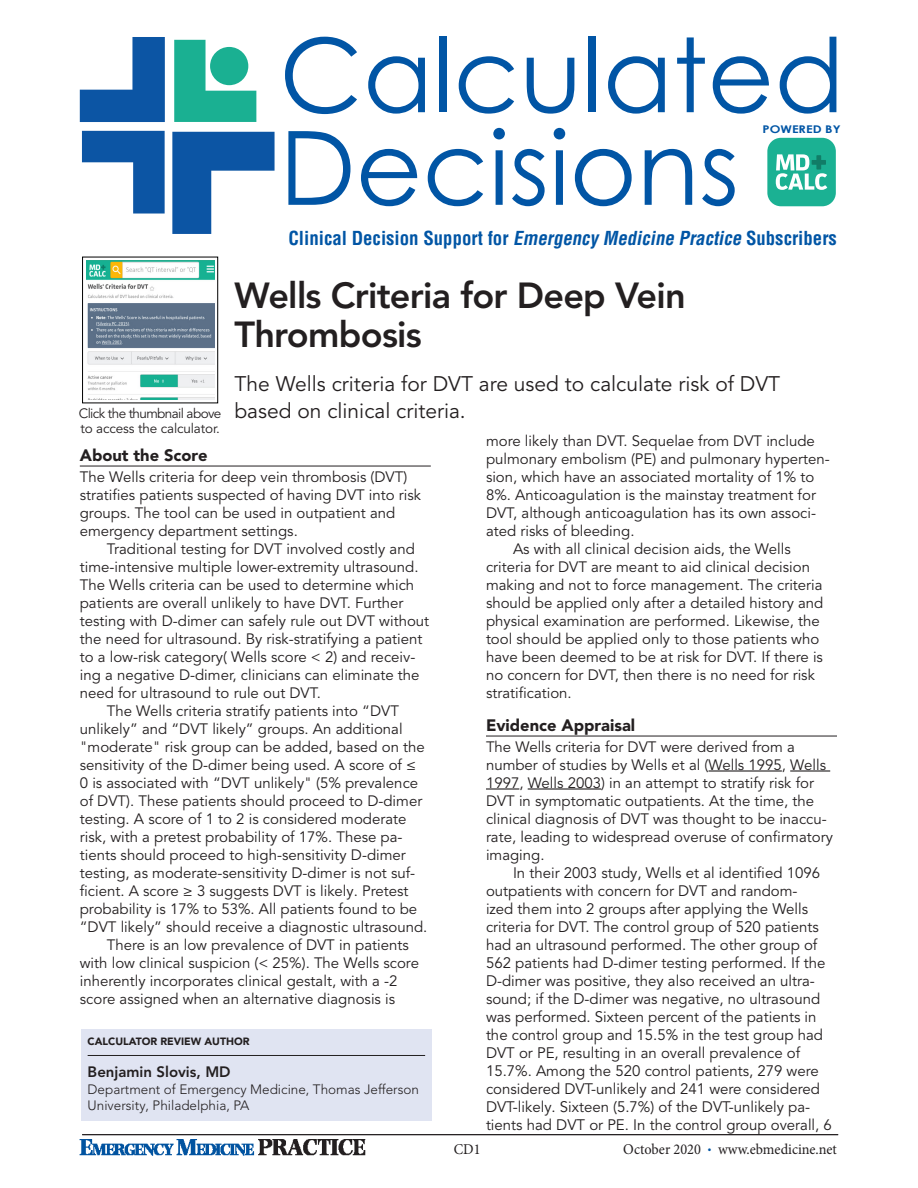
<style>
.page{position:relative;width:918px;height:1188px;background:#fff}
.page>*{position:absolute;margin:0;border:0;box-sizing:border-box;transform-origin:0 0}
.t1{font:102.6px "Century Gothic";color:#0155a5}
.FINAL_headline{font:800 36px/39px "Avenir LT Pro";letter-spacing:-.02em;color:#231f20}
.FINAL_headline-2{font:21px/27px "Avenir LT Pro";color:#231f20}
.Origional_release{font:700 condensed 18.9px "Helvetica LT Std";color:#0155a5}
.subhead_1{font:900 16.5px "Avenir LT Pro";color:#231f20}
.references{font:15.15px/18px "Avenir LT Pro";color:#231f20}
.body_text{font:15px/18px "Avenir LT Pro";color:#231f20}
.t2{font:15px "Minion Pro";color:#231f20;scale:.95 1}
.authorname{font:800 15px "Avenir LT Pro";color:#231f20}
.authorname-2{font:300 13.5px/16.5px "Avenir LT Pro";color:#231f20}
.body_text-2{font:13.5px/14.7px "Avenir LT Pro";letter-spacing:-.045em;color:#231f20}
.t3{font:700 10.65px "Century Gothic";color:#0155a5;scale:1.2 1}
.subheadauthors{font:900 10.5px "Avenir LT Pro";color:#231f20}
.s1{font-style:italic}
.s2{font-family:"Avenir LT Pro";font-weight:900;color:#0155a5}
</style>
<div class="page">
<img style="left:80px;top:1139px;width:286px;height:16px">
<hr style="left:82px;top:1134px;width:756px;height:1px;background:#231f20">
<div style="left:81px;top:1029px;width:351px;height:92px;background:#e0e4f2"></div>
<hr style="left:88px;top:1055px;width:337px;height:1px;background:#231f20">
<hr style="left:80px;top:466px;width:351px;height:1px;background:#231f20">
<hr style="left:486px;top:736px;width:351px;height:1px;background:#231f20">
<hr style="left:709px;top:770px;width:73px;height:2px;background:#231f20">
<hr style="left:790px;top:770px;width:40px;height:2px;background:#231f20">
<hr style="left:486px;top:788px;width:33px;height:2px;background:#231f20">
<hr style="left:528px;top:788px;width:73px;height:2px;background:#231f20">
<div style="left:82px;top:257px;width:136px;height:146px;border:1px solid #000"></div>
<svg style="left:79px;top:39px;width:196px;height:123px"></svg>
<svg style="left:80px;top:37px;width:85px;height:85px"></svg>
<svg style="left:172px;top:132px;width:103px;height:102px"></svg>
<svg style="left:82px;top:131px;width:83px;height:83px"></svg>
<svg style="left:174px;top:40px;width:82px;height:82px"></svg>
<div style="left:767px;top:138px;width:69px;height:68px;background:#1bb193;border-radius:14px"></div>
<svg style="left:776px;top:154px;width:51px;height:36px"></svg>
<img style="left:86px;top:261px;width:128px;height:138px">
<p class="t1" style="left:279px;top:3px;width:567px">Calculated</p>
<p class="t1" style="left:279px;top:96px;width:461px">Decisions</p>
<p class="t3" style="left:763px;top:121px;width:67px">POWERED BY</p>
<p class="Origional_release" style="left:288px;top:226px;width:550px">Clinical Decision Support for <span class="s1">Emergency Medicine Practice</span> Subscribers</p>
<p class="FINAL_headline" style="left:234px;top:276px;width:453px">Wells Criteria for Deep Vein<br>Thrombosis</p>
<p class="FINAL_headline-2" style="left:234px;top:371px;width:547px">The Wells criteria for DVT are used to calculate risk of DVT based on clinical criteria.</p>
<p class="body_text-2" style="left:79px;top:407px;width:144px">Click the thumbnail above to access the calculator.</p>
<p class="body_text" style="left:486px;top:432px;width:345px">more likely than DVT. Sequelae from DVT include pulmonary embolism (PE) and pulmonary hyperten&shy;sion, which have an associated mortality of 1% to 8%. Anticoagulation is the mainstay treatment for DVT, although anticoagulation has its own associ&shy;ated risks of bleeding.</p>
<p class="body_text" style="left:486px;top:540px;width:339px;text-indent:27px">As with all clinical decision aids, the Wells criteria for DVT are meant to aid clinical decision making and not to force management. The criteria should be applied only after a detailed history and physical examination are performed. Likewise, the tool should be applied only to those patients who have been deemed to be at risk for DVT. If there is no concern for DVT, then there is no need for risk stratification.</p>
<p class="subhead_1" style="left:486px;top:715px;width:151px">Evidence Appraisal</p>
<p class="body_text" style="left:486px;top:738px;width:348px">The Wells criteria for DVT were derived from a number of studies by Wells et al (Wells 1995, Wells 1997, Wells 2003) in an attempt to stratify risk for DVT in symptomatic outpatients. At the time, the clinical diagnosis of DVT was thought to be inaccu&shy;rate, leading to widespread overuse of confirmatory imaging.</p>
<p class="references" style="left:486px;top:864px;width:347px;text-indent:27px">In their 2003 study, Wells et al identified 1096 outpatients with concern for DVT and random-<br>ized them into 2 groups after applying the Wells criteria for DVT. The control group of 520 patients had an ultrasound performed. The other group of 562 patients had D-dimer testing performed. If the D-dimer was positive, they also received an ultra&shy;sound; if the D-dimer was negative, no ultrasound was performed. Sixteen percent of the patients in the control group and 15.5% in the test group had DVT or PE, resulting in an overall prevalence of 15.7%. Among the 520 control patients, 279 were considered DVT-unlikely and 241 were considered DVT-likely. Sixteen (5.7%) of the DVT-unlikely pa&shy;tients had DVT or PE. In the control group overall, 6</p>
<p class="subhead_1" style="left:80px;top:445px;width:129px">About the Score</p>
<p class="body_text" style="left:80px;top:468px;width:343px">The Wells criteria for deep vein thrombosis (DVT) stratifies patients suspected of having DVT into risk groups. The tool can be used in outpatient and emergency department settings.</p>
<p class="body_text" style="left:80px;top:540px;width:351px;text-indent:27px">Traditional testing for DVT involved costly and time-intensive multiple lower-extremity ultrasound.<br>The Wells criteria can be used to determine which patients are overall unlikely to have DVT. Further testing with D-dimer can safely rule out DVT without the need for ultrasound. By risk-stratifying a patient to a low-risk category( Wells score &lt; 2) and receiv&shy;ing a negative D-dimer, clinicians can eliminate the need for ultrasound to rule out DVT.</p>
<p class="body_text" style="left:80px;top:702px;width:349px;text-indent:27px">The Wells criteria stratify patients into “DVT unlikely” and “DVT likely” groups. An additional "moderate" risk group can be added, based on the sensitivity of the D-dimer being used. A score of ≤ 0 is associated with “DVT unlikely" (5% prevalence of DVT). These patients should proceed to D-dimer testing. A score of 1 to 2 is considered moderate risk, with a pretest probability of 17%. These pa&shy;tients should proceed to high-sensitivity D-dimer testing, as moderate-sensitivity D-dimer is not suf&shy;ficient. A score ≥ 3 suggests DVT is likely. Pretest probability is 17% to 53%. All patients found to be “DVT likely” should receive a diagnostic ultrasound.</p>
<p class="body_text" style="left:80px;top:936px;width:341px;text-indent:27px">There is an low prevalence of DVT in patients with low clinical suspicion (&lt; 25%). The Wells score inherently incorporates clinical gestalt, with a -2 score assigned when an alternative diagnosis is</p>
<p class="subheadauthors" style="left:88px;top:1035px;width:163px">CALCULATOR REVIEW AUTHOR</p>
<p class="authorname" style="left:88px;top:1063px;width:145px">Benjamin Slovis, MD</p>
<p class="authorname-2" style="left:88px;top:1081px;width:333px">Department of Emergency Medicine, Thomas Jefferson<br>University, Philadelphia, PA</p>
<p class="t2" style="left:454px;top:1140px;width:30px">CD1</p>
<p class="t2" style="left:623px;top:1140px;width:226px">October 2020 <span class="s2">∙</span> www.ebmedicine.net</p>
</div>
